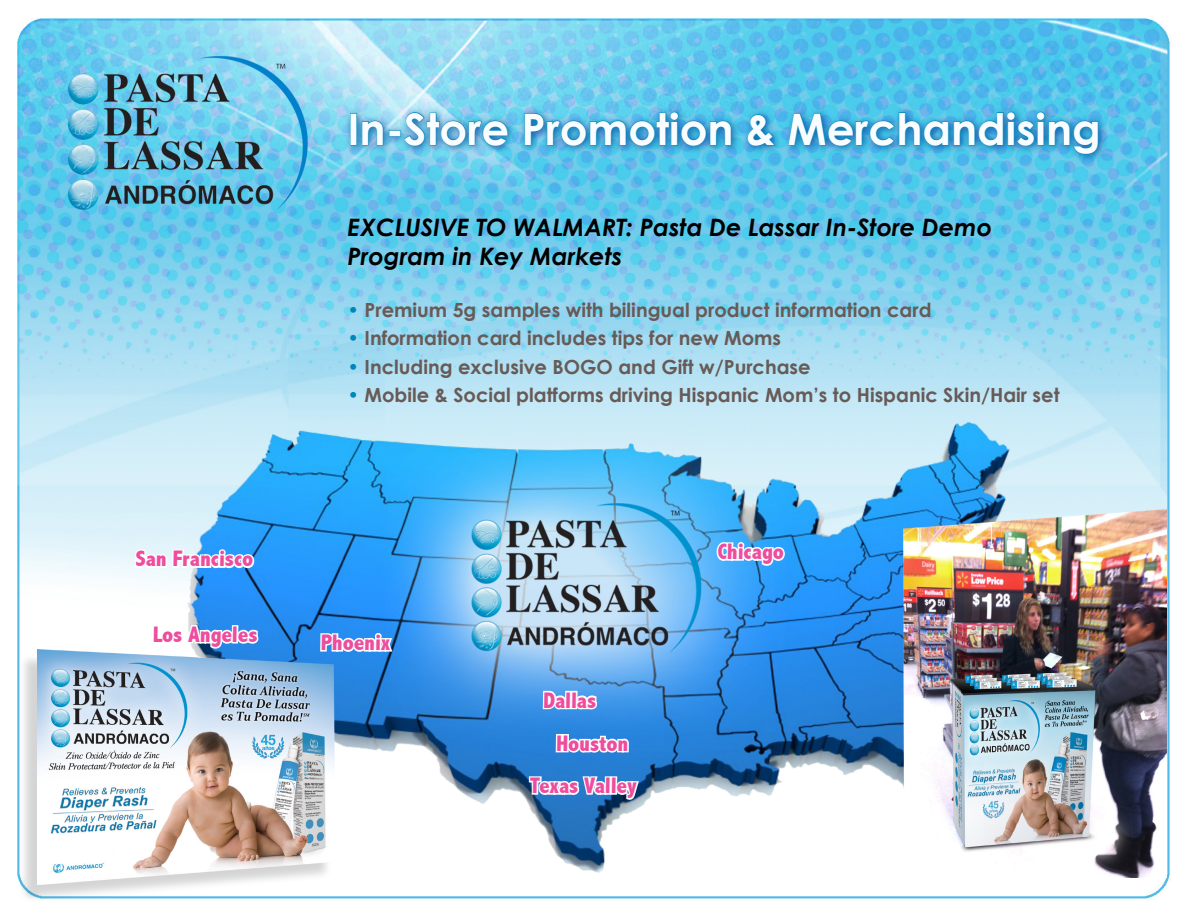
<style>
.page{position:relative;width:1188px;height:918px;background:#fff}
.page>*{position:absolute;margin:0;border:0;box-sizing:border-box;transform-origin:0 0}
.t1{font:700 43.5px "Century Gothic";color:#fafdff}
.t2{font:italic 700 24px/28.8px "Century Gothic";color:#000001}
.t3{font:800 condensed 22.5px "Abadi";color:#ee4d9d}
.t4{font:700 19.5px "Century Gothic";color:#675a57}
.s1{color:#0086bc}
</style>
<div class="page">
<img style="left:17px;top:18px;width:1153px;height:871px">
<svg style="left:345px;top:106px;width:763px;height:58px;background:#61c3e9"></svg>
<div style="left:351px;top:114px;width:5px;height:31px;border:1px solid #0086bc"></div>
<svg style="left:362px;top:120px;width:22px;height:26px"></svg>
<div style="left:389px;top:131px;width:11px;height:5px;border:1px solid #0086bc"></div>
<svg style="left:404px;top:112px;width:104px;height:34px;background:#4ca1cf"></svg>
<svg style="left:524px;top:111px;width:208px;height:35px;background:#379bce"></svg>
<svg style="left:747px;top:114px;width:28px;height:32px"></svg>
<svg style="left:788px;top:111px;width:311px;height:44px;background:#339dd0"></svg>
<img style="left:24px;top:387px;width:1139px;height:512px">
<img style="left:887px;top:510px;width:279px;height:368px">
<div style="left:18px;top:653px;width:314px;height:251px;background:#000;opacity:.17"></div>
<img style="left:38px;top:650px;width:329px;height:234px">
<svg style="left:132px;top:214px;width:129px;height:436px;background:#a1d8f4"></svg>
<svg style="left:319px;top:297px;width:76px;height:361px;background:#60b8f2"></svg>
<svg style="left:715px;top:207px;width:72px;height:360px;background:#92d2ef"></svg>
<svg style="left:527px;top:398px;width:114px;height:501px"></svg>
<h1 class="t1" style="left:347px;top:102px;width:755px">In-Store Promotion &amp; Merchandising</h1>
<p class="t3" style="left:136px;top:546px;width:120px">San Francisco</p>
<p class="t2" style="left:347px;top:212px;width:646px">EXCLUSIVE TO WALMART: Pasta De Lassar In-Store Demo<br>Program in Key Markets</p>
<p class="t4" style="left:347px;top:297px;width:586px"><span class="s1">•</span> Premium 5g samples with bilingual product information card</p>
<p class="t4" style="left:347px;top:326px;width:435px"><span class="s1">•</span> Information card includes tips for new Moms</p>
<p class="t4" style="left:347px;top:354px;width:465px"><span class="s1">•</span> Including exclusive BOGO and Gift w/Purchase</p>
<p class="t4" style="left:347px;top:383px;width:714px"><span class="s1">•</span> Mobile &amp; Social platforms driving Hispanic Mom’s to Hispanic Skin/Hair set</p>
<p class="t3" style="left:717px;top:539px;width:68px">Chicago</p>
<p class="t3" style="left:153px;top:621px;width:107px">Los Angeles</p>
<p class="t3" style="left:321px;top:630px;width:71px">Phoenix</p>
<p class="t3" style="left:543px;top:687px;width:55px">Dallas</p>
<p class="t3" style="left:556px;top:730px;width:74px">Houston</p>
<p class="t3" style="left:530px;top:773px;width:109px">Texas Valley</p>
</div>
